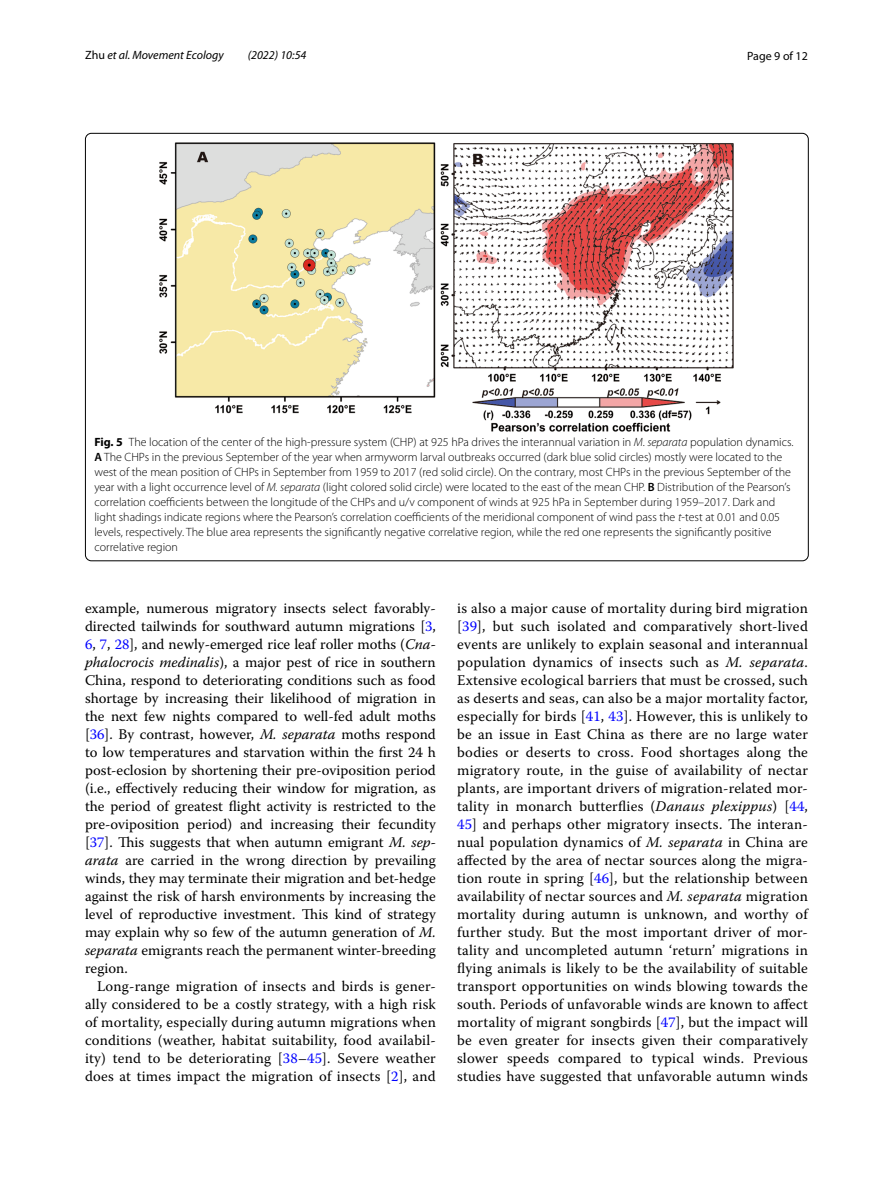
<style>
.page{position:relative;width:893px;height:1187px;background:#fff}
.page>*{position:absolute;margin:0;border:0;box-sizing:border-box;transform-origin:0 0}
.t1{font:14.7px/18px "Warnock Pro";letter-spacing:.015em;color:#000;text-align:justify}
.t2{font:300 12px/15px "Myriad Pro";color:#000}
.t3{font:italic 12px "Myriad Pro";color:#000}
.t4{font:12px "Myriad Pro";color:#000}
.s1{font-style:normal}
.s2{font-weight:700}
.s3{font-style:italic}
.s4{font-weight:600}
.s5{color:#00f}
</style>
<div class="page">
<img style="left:160px;top:142px;width:574px;height:289px">
<p class="t3" style="left:85px;top:48px;width:140px"><span class="s1">Zhu</span> et al. Movement Ecology</p>
<p class="t3" style="left:248px;top:48px;width:60px">(2022) 10:54</p>
<p class="t4" style="left:747px;top:48px;width:62px">Page 9 of 12</p>
<p class="t2" style="left:94px;top:435px;width:701px"><span class="s2">Fig. 5</span> The location of the center of the high-pressure system (CHP) at 925 hPa drives the interannual variation in <span class="s3">M. separata</span> population dynamics.<br><span class="s4">A</span> The CHPs in the previous September of the year when armyworm larval outbreaks occurred (dark blue solid circles) mostly were located to the west of the mean position of CHPs in September from 1959 to 2017 (red solid circle). On the contrary, most CHPs in the previous September of the year with a light occurrence level of <span class="s3">M. separata</span> (light colored solid circle) were located to the east of the mean CHP. <span class="s4">B</span> Distribution of the Pearson’s correlation coefficients between the longitude of the CHPs and u/v component of winds at 925 hPa in September during 1959–2017. Dark and light shadings indicate regions where the Pearson’s correlation coefficients of the meridional component of wind pass the <span class="s3">t</span>-test at 0.01 and 0.05 levels, respectively. The blue area represents the significantly negative correlative region, while the red one represents the significantly positive correlative region</p>
<p class="t1" style="left:85px;top:599px;width:352px">example, numerous migratory insects select favorably&shy;directed tailwinds for southward autumn migrations [<span class="s5">3</span>, <span class="s5">6</span>, <span class="s5">7</span>, <span class="s5">28</span>], and newly-emerged rice leaf roller moths (<span class="s3">Cna&shy;phalocrocis medinalis</span>), a major pest of rice in southern China, respond to deteriorating conditions such as food shortage by increasing their likelihood of migration in the next few nights compared to well-fed adult moths [<span class="s5">36</span>]. By contrast, however, <span class="s3">M. separata</span> moths respond to low temperatures and starvation within the first 24 h post-eclosion by shortening their pre-oviposition period (i.e., effectively reducing their window for migration, as the period of greatest flight activity is restricted to the pre-oviposition period) and increasing their fecundity [<span class="s5">37</span>]. This suggests that when autumn emigrant <span class="s3">M. sep&shy;arata</span> are carried in the wrong direction by prevailing winds, they may terminate their migration and bet-hedge against the risk of harsh environments by increasing the level of reproductive investment. This kind of strategy may explain why so few of the autumn generation of <span class="s3">M. separata</span> emigrants reach the permanent winter-breeding region.</p>
<p class="t1" style="left:85px;top:977px;width:352px;text-indent:12px">Long-range migration of insects and birds is gener&shy;ally considered to be a costly strategy, with a high risk of mortality, especially during autumn migrations when conditions (weather, habitat suitability, food availabil&shy;ity) tend to be deteriorating [<span class="s5">38</span>–<span class="s5">45</span>]. Severe weather does at times impact the migration of insects [<span class="s5">2</span>], and</p>
<p class="t1" style="left:457px;top:599px;width:352px">is also a major cause of mortality during bird migration [<span class="s5">39</span>], but such isolated and comparatively short-lived events are unlikely to explain seasonal and interannual population dynamics of insects such as <span class="s3">M. separata</span>.<br>Extensive ecological barriers that must be crossed, such as deserts and seas, can also be a major mortality factor, especially for birds [<span class="s5">41</span>, <span class="s5">43</span>]. However, this is unlikely to be an issue in East China as there are no large water bodies or deserts to cross. Food shortages along the migratory route, in the guise of availability of nectar plants, are important drivers of migration-related mor&shy;tality in monarch butterflies (<span class="s3">Danaus plexippus</span>) [<span class="s5">44</span>, <span class="s5">45</span>] and perhaps other migratory insects. The interan&shy;nual population dynamics of <span class="s3">M. separata</span> in China are affected by the area of nectar sources along the migra&shy;tion route in spring [<span class="s5">46</span>], but the relationship between availability of nectar sources and <span class="s3">M. separata</span> migration mortality during autumn is unknown, and worthy of further study. But the most important driver of mor&shy;tality and uncompleted autumn ‘return’ migrations in flying animals is likely to be the availability of suitable transport opportunities on winds blowing towards the south. Periods of unfavorable winds are known to affect mortality of migrant songbirds [<span class="s5">47</span>], but the impact will be even greater for insects given their comparatively slower speeds compared to typical winds. Previous studies have suggested that unfavorable autumn winds</p>
</div>
